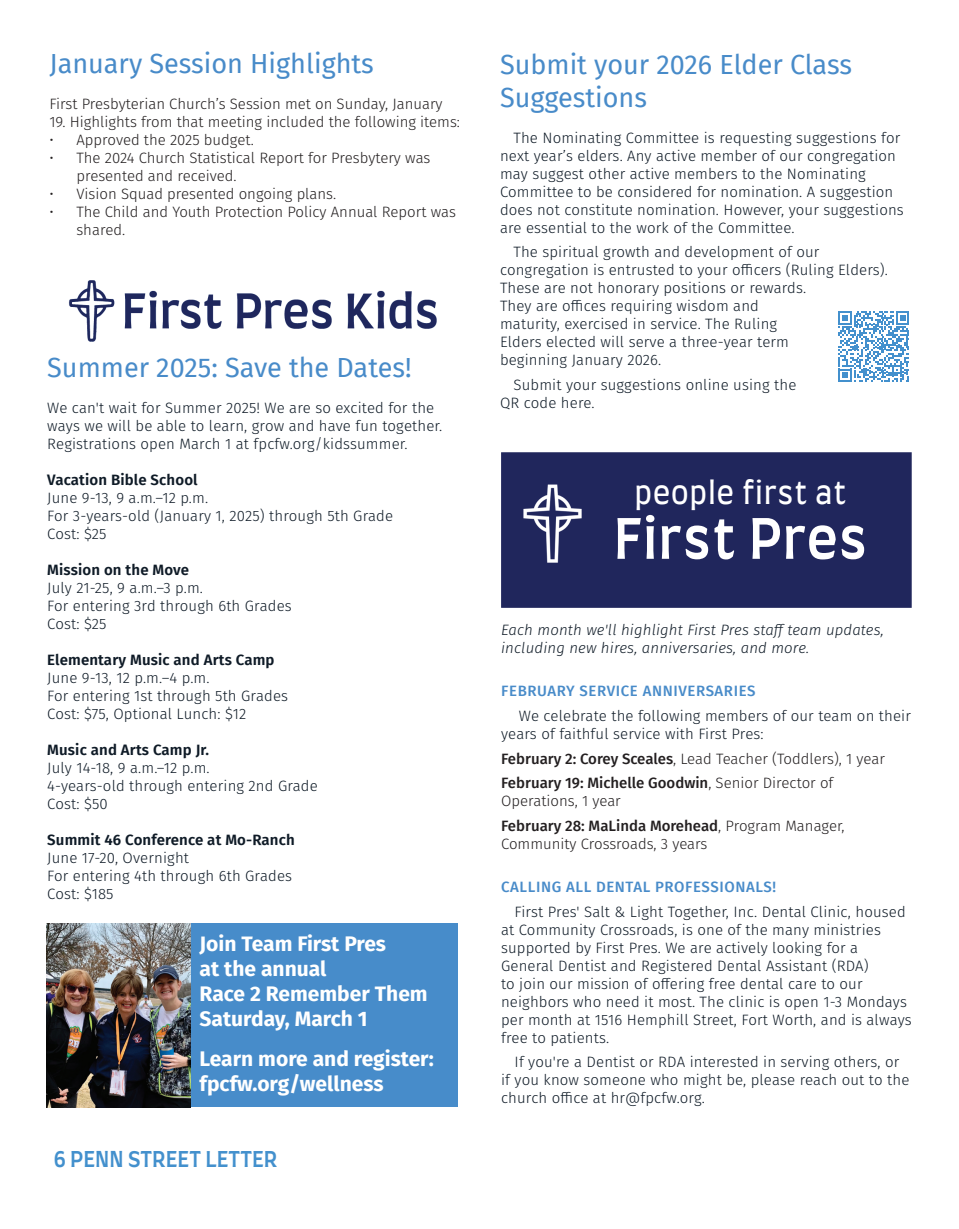
<style>
.page{position:relative;width:959px;height:1229px;background:#fff}
.page>*{position:absolute;margin:0;border:0;box-sizing:border-box;transform-origin:0 0}
.t1{font:500 54.3px "Farro";letter-spacing:.02em;color:#fff}
.t2{font:30.15px "Farro";letter-spacing:.02em;color:#fff}
.t3{font:27px/32.4px "Fira Sans";color:#488bc9}
.t4{font:700 21px/25.2px "Fira Sans";color:#fff}
.t5{font:500 21px "Farro";color:#4390cd}
.t6{font:300 15px/18px "Fira Sans";letter-spacing:.01em;color:#0f1b27}
.t7{font:300 15px/18px "Fira Sans";color:#231f20}
.t8{font:600 15px "Fira Sans";letter-spacing:.01em;color:#0f1b27}
.t9{font:500 15px/24.8px "Fira Sans";color:#231f20}
.t10{font:italic 300 15px/18px "Fira Sans";letter-spacing:.01em;color:#0f1b27}
.t11{font:500 15px "Fira Sans";letter-spacing:.04em;color:#488bc9}
.s1{font-weight:300}
.s2{font-weight:500}
</style>
<div class="page">
<div style="left:501px;top:452px;width:410px;height:156px;background:#20265c;border:2px solid #20265c"></div>
<img style="left:523px;top:484px;width:59px;height:79px">
<svg style="left:838px;top:311px;width:71px;height:71px"></svg>
<img style="left:69px;top:280px;width:368px;height:62px">
<div style="left:47px;top:923px;width:411px;height:184px;background:#478cca"></div>
<img style="left:47px;top:923px;width:143px;height:184px">
<h3 class="t3" style="left:49px;top:46px;width:326px">January Session Highlights</h3>
<p class="t7" style="left:49px;top:94px;width:395px">First Presbyterian Church’s Session met on Sunday, January</p>
<p class="t7" style="left:49px;top:112px;width:412px">19. Highlights from that meeting included the following items:</p>
<p class="t7" style="left:49px;top:130px;width:206px">• Approved the 2025 budget.</p>
<p class="t7" style="left:76px;top:148px;width:355px;text-indent:-27px">• The 2024 Church Statistical Report for Presbytery was presented and received.</p>
<p class="t7" style="left:49px;top:184px;width:288px">• Vision Squad presented ongoing plans.</p>
<p class="t7" style="left:76px;top:202px;width:381px;text-indent:-27px">• The Child and Youth Protection Policy Annual Report was shared.</p>
<h3 class="t3" style="left:47px;top:351px;width:366px">Summer 2025: Save the Dates!</h3>
<p class="t6" style="left:47px;top:399px;width:396px">We can't wait for Summer 2025! We are so excited for the ways we will be able to learn, grow and have fun together.<br>Registrations open March 1 at fpcfw.org/kidssummer.</p>
<p class="t8" style="left:47px;top:467px;width:152px">Vacation Bible School</p>
<p class="t6" style="left:47px;top:489px;width:347px">June 9-13, 9 a.m.–12 p.m.<br>For 3-years-old (January 1, 2025) through 5th Grade<br>Cost: $25</p>
<p class="t8" style="left:47px;top:557px;width:143px">Mission on the Move</p>
<p class="t6" style="left:47px;top:579px;width:246px">July 21-25, 9 a.m.–3 p.m.<br>For entering 3rd through 6th Grades<br>Cost: $25</p>
<p class="t8" style="left:47px;top:647px;width:229px">Elementary Music and Arts Camp</p>
<p class="t6" style="left:47px;top:669px;width:242px">June 9-13, 12 p.m.–4 p.m.<br>For entering 1st through 5th Grades<br>Cost: $75, Optional Lunch: $12</p>
<p class="t8" style="left:47px;top:737px;width:163px">Music and Arts Camp Jr.</p>
<p class="t6" style="left:47px;top:759px;width:272px">July 14-18, 9 a.m.–12 p.m.<br>4-years-old through entering 2nd Grade<br>Cost: $50</p>
<p class="t8" style="left:47px;top:827px;width:249px">Summit 46 Conference at Mo-Ranch</p>
<p class="t6" style="left:47px;top:849px;width:246px">June 17-20, Overnight<br>For entering 4th through 6th Grades<br>Cost: $185</p>
<h3 class="t4" style="left:200px;top:929px;width:229px">Join Team First Pres<br>at the annual<br>Race 2 Remember Them<br>Saturday, March 1</h3>
<h3 class="t4" style="left:200px;top:1044px;width:236px">Learn more and register: fpcfw.org/wellness</h3>
<h3 class="t5" style="left:54px;top:1145px;width:225px">6 PENN STREET LETTER</h3>
<h3 class="t3" style="left:500px;top:48px;width:353px">Submit your 2026 Elder Class<br>Suggestions</h3>
<p class="t6" style="left:500px;top:128px;width:405px;text-indent:14px">The Nominating Committee is requesting suggestions for next year’s elders. Any active member of our congregation may suggest other active members to the Nominating Committee to be considered for nomination. A suggestion does not constitute nomination. However, your suggestions are essential to the work of the Committee.</p>
<p class="t6" style="left:500px;top:243px;width:389px;text-indent:14px">The spiritual growth and development of our congregation is entrusted to your officers (Ruling Elders).<br>These are not honorary positions or rewards.<br>They are offices requiring wisdom and<br>maturity, exercised in service. The Ruling<br>Elders elected will serve a three-year term<br>beginning January 2026.</p>
<p class="t6" style="left:500px;top:376px;width:298px;text-indent:14px">Submit your suggestions online using the<br>QR code here.</p>
<h2 class="t2" style="left:634px;top:474px;width:213px">people first at</h2>
<h1 class="t1" style="left:613px;top:504px;width:255px">First Pres</h1>
<p class="t10" style="left:501px;top:620px;width:384px">Each month we'll highlight First Pres staff team updates, including new hires, anniversaries, and more.</p>
<p class="t11" style="left:501px;top:678px;width:256px">FEBRUARY SERVICE ANNIVERSARIES</p>
<p class="t6" style="left:501px;top:706px;width:411px;text-indent:18px">We celebrate the following members of our team on their years of faithful service with First Pres:</p>
<p class="t9" style="left:501px;top:745px;width:385px">February 2: Corey Sceales<span class="s1">, Lead Teacher (Toddlers), 1 year<br></span>February 19: Michelle Goodwin<span class="s1">, Senior Director of</span></p>
<p class="t7" style="left:501px;top:788px;width:345px;line-height:24.8px">Operations, 1 year<br><span class="s2">February 28: MaLinda Morehead</span>, Program Manager,</p>
<p class="t7" style="left:501px;top:834px;width:208px">Community Crossroads, 3 years</p>
<p class="t11" style="left:501px;top:874px;width:276px">CALLING ALL DENTAL PROFESSIONALS!</p>
<p class="t6" style="left:501px;top:902px;width:412px;text-indent:14px">First Pres' Salt &amp; Light Together, Inc. Dental Clinic, housed at Community Crossroads, is one of the many ministries supported by First Pres. We are actively looking for a General Dentist and Registered Dental Assistant (RDA)<br>to join our mission of offering free dental care to our neighbors who need it most. The clinic is open 1-3 Mondays per month at 1516 Hemphill Street, Fort Worth, and is always free to patients.</p>
<p class="t6" style="left:501px;top:1053px;width:410px;text-indent:14px">If you're a Dentist or RDA interested in serving others, or if you know someone who might be, please reach out to the church office at hr@fpcfw.org.</p>
</div>
